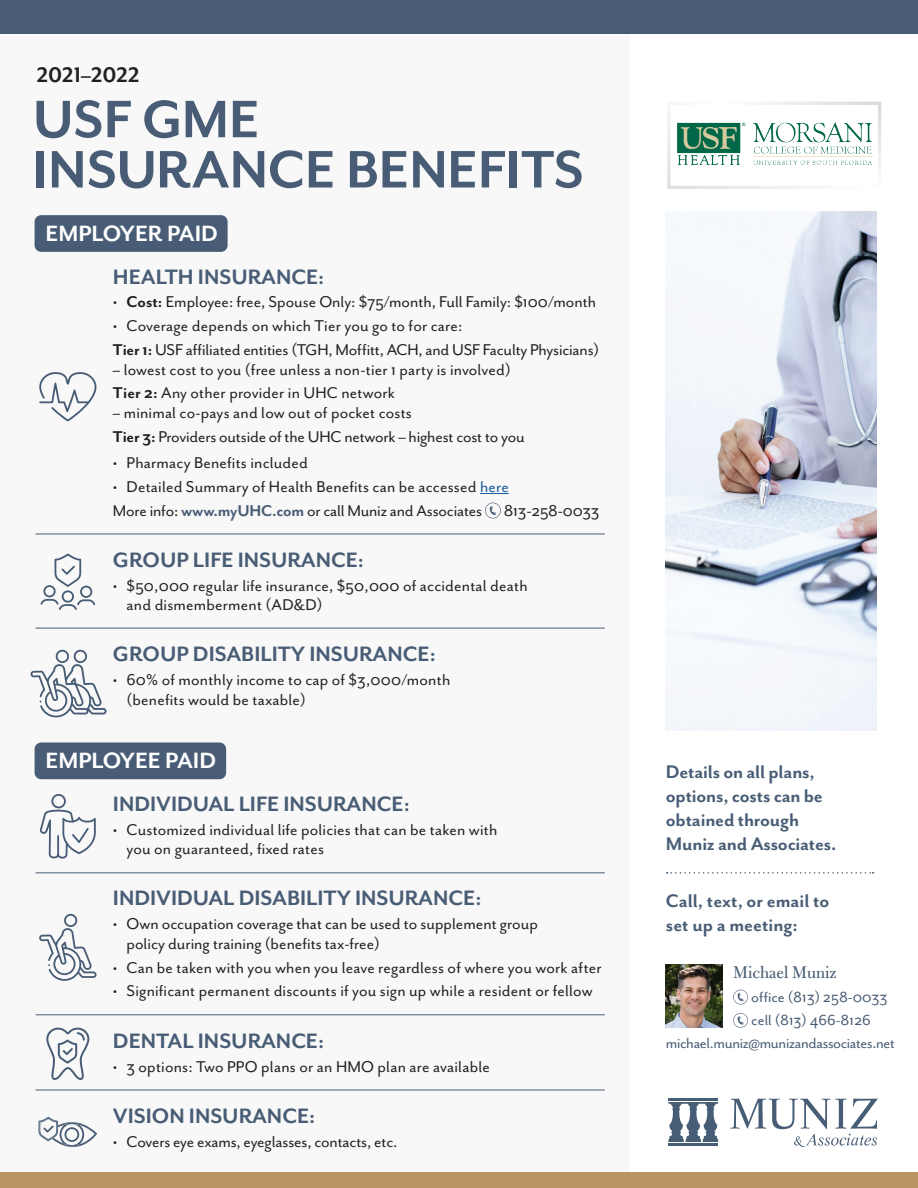
<style>
.page{position:relative;width:918px;height:1188px;background:#fff}
.page>*{position:absolute;margin:0;border:0;box-sizing:border-box;transform-origin:0 0}
.t1{font:700 60.6px/50.2px "Mr Eaves San OT";color:#485d75}
.t2{font:700 25.5px "Mr Eaves San OT";color:#fff}
.t3{font:700 24.3px "Mr Eaves San OT";color:#231f20}
.t4{font:700 24px "Mr Eaves San OT";color:#485d75}
.t5{font:700 21px/24px "Mr Eaves San OT";letter-spacing:-.01em;color:#485d75}
.t6{font:18.3px "Bulmer";color:#485d75}
.t7{font:18px/19.5px "Mr Eaves San OT";letter-spacing:.01em;color:#231f20}
.t8{font:18px "Mr Eaves San OT";letter-spacing:-.01em;color:#231f20}
.t9{font:16.8px "Mr Eaves San OT";color:#485d75}
.t10{font:16.8px "Mr Eaves San OT";letter-spacing:-.02em;color:#485d75}
.s1{font-weight:700}
.s2{color:#175d9e}
.s3{font-weight:700;color:#485d75}
</style>
<div class="page">
<div style="left:0;top:14px;width:630px;height:1174px;background:#f8f8f8"></div>
<hr style="left:36px;top:534px;width:569px;height:1px;background:#485d75">
<hr style="left:36px;top:1090px;width:569px;height:1px;background:#485d75">
<hr style="left:36px;top:628px;width:569px;height:1px;background:#485d75">
<hr style="left:36px;top:873px;width:569px;height:1px;background:#485d75">
<hr style="left:36px;top:1015px;width:569px;height:1px;background:#485d75">
<svg style="left:39px;top:372px;width:58px;height:49px"></svg>
<svg style="left:40px;top:794px;width:56px;height:65px"></svg>
<svg style="left:40px;top:553px;width:55px;height:57px"></svg>
<svg style="left:39px;top:914px;width:58px;height:67px"></svg>
<svg style="left:38px;top:1117px;width:59px;height:30px"></svg>
<svg style="left:46px;top:1028px;width:43px;height:52px"></svg>
<div style="left:0;top:1173px;width:918px;height:15px;background:#ba9363"></div>
<div style="left:0;top:0;width:918px;height:33px;background:#485d75"></div>
<svg style="left:667px;top:872px;width:207px;height:2px"></svg>
<svg style="left:730px;top:1099px;width:148px;height:48px"></svg>
<svg style="left:668px;top:1102px;width:50px;height:40px"></svg>
<hr style="left:668px;top:1143px;width:50px;height:3px;background:#465d75">
<hr style="left:668px;top:1099px;width:50px;height:2px;background:#465d75">
<img style="left:667px;top:101px;width:214px;height:88px">
<svg style="left:733px;top:990px;width:15px;height:14px"></svg>
<svg style="left:733px;top:1013px;width:15px;height:15px"></svg>
<img style="left:666px;top:964px;width:56px;height:63px">
<img style="left:666px;top:211px;width:210px;height:519px">
<svg style="left:31px;top:650px;width:76px;height:67px"></svg>
<div style="left:35px;top:215px;width:193px;height:37px;background:#485d75;border-radius:7px"></div>
<div style="left:35px;top:742px;width:191px;height:37px;background:#485d75;border-radius:7px"></div>
<svg style="left:480px;top:493px;width:29px;height:1px"></svg>
<svg style="left:485px;top:503px;width:16px;height:15px"></svg>
<p class="t3" style="left:37px;top:61px;width:104px">2021–2022</p>
<p class="t1" style="left:33px;top:94px;width:553px">USF GME<br>INSURANCE BENEFITS</p>
<p class="t2" style="left:46px;top:219px;width:174px">EMPLOYER PAID</p>
<p class="t4" style="left:113px;top:263px;width:213px">HEALTH INSURANCE:</p>
<p class="t7" style="left:113px;top:292px;width:485px">• <span class="s1">Cost:</span> Employee: free, Spouse Only: $75/month, Full Family: $100/month</p>
<p class="t7" style="left:113px;top:316px;width:351px">• Coverage depends on which Tier you go to for care:</p>
<p class="t8" style="left:113px;top:340px;width:488px"><span class="s1">Tier 1:</span> USF affiliated entities (TGH, Moffitt, ACH, and USF Faculty Physicians)</p>
<p class="t7" style="left:113px;top:360px;width:399px">– lowest cost to you (free unless a non-tier 1 party is involved)</p>
<p class="t7" style="left:113px;top:383px;width:284px"><span class="s1">Tier 2:</span> Any other provider in UHC network</p>
<p class="t7" style="left:113px;top:403px;width:300px">– minimal co-pays and low out of pocket costs</p>
<p class="t8" style="left:113px;top:426px;width:413px"><span class="s1">Tier 3:</span> Providers outside of the UHC network – highest cost to you</p>
<p class="t7" style="left:113px;top:453px;width:196px">• Pharmacy Benefits included</p>
<p class="t7" style="left:113px;top:477px;width:397px">• Detailed Summary of Health Benefits can be accessed <span class="s2">here</span></p>
<p class="t8" style="left:113px;top:500px;width:488px">More info: <span class="s3">www.myUHC.com</span> or call Muniz and Associates 813-258-0033</p>
<p class="t4" style="left:113px;top:546px;width:253px">GROUP LIFE INSURANCE:</p>
<p class="t7" style="left:127px;top:576px;width:403px;text-indent:-14px">• $50,000 regular life insurance, $50,000 of accidental death and dismemberment (AD&amp;D)</p>
<p class="t4" style="left:113px;top:641px;width:324px">GROUP DISABILITY INSURANCE:</p>
<p class="t7" style="left:127px;top:670px;width:325px;text-indent:-14px">• 60% of monthly income to cap of $3,000/month (benefits would be taxable)</p>
<p class="t2" style="left:46px;top:746px;width:172px">EMPLOYEE PAID</p>
<p class="t4" style="left:113px;top:790px;width:298px">INDIVIDUAL LIFE INSURANCE:</p>
<p class="t7" style="left:127px;top:820px;width:372px;text-indent:-14px">• Customized individual life policies that can be taken with you on guaranteed, fixed rates</p>
<p class="t4" style="left:113px;top:885px;width:370px">INDIVIDUAL DISABILITY INSURANCE:</p>
<p class="t7" style="left:127px;top:914px;width:413px;text-indent:-14px">• Own occupation coverage that can be used to supplement group policy during training (benefits tax-free)</p>
<p class="t7" style="left:113px;top:958px;width:490px">• Can be taken with you when you leave regardless of where you work after</p>
<p class="t7" style="left:113px;top:981px;width:481px">• Significant permanent discounts if you sign up while a resident or fellow</p>
<p class="t4" style="left:113px;top:1027px;width:213px">DENTAL INSURANCE:</p>
<p class="t7" style="left:113px;top:1057px;width:378px">• 3 options: Two PPO plans or an HMO plan are available</p>
<p class="t4" style="left:113px;top:1102px;width:204px">VISION INSURANCE:</p>
<p class="t8" style="left:113px;top:1131px;width:286px">• Covers eye exams, eyeglasses, contacts, etc.</p>
<p class="t5" style="left:666px;top:760px;width:172px">Details on all plans, options, costs can be obtained through<br>Muniz and Associates.</p>
<p class="t5" style="left:666px;top:889px;width:165px">Call, text, or email to set up a meeting:</p>
<p class="t6" style="left:733px;top:963px;width:105px">Michael Muniz</p>
<p class="t9" style="left:751px;top:987px;width:138px">office (813) 258-0033</p>
<p class="t9" style="left:751px;top:1011px;width:121px">cell (813) 466-8126</p>
<p class="t10" style="left:666px;top:1034px;width:231px">michael.muniz@munizandassociates.net</p>
</div>
